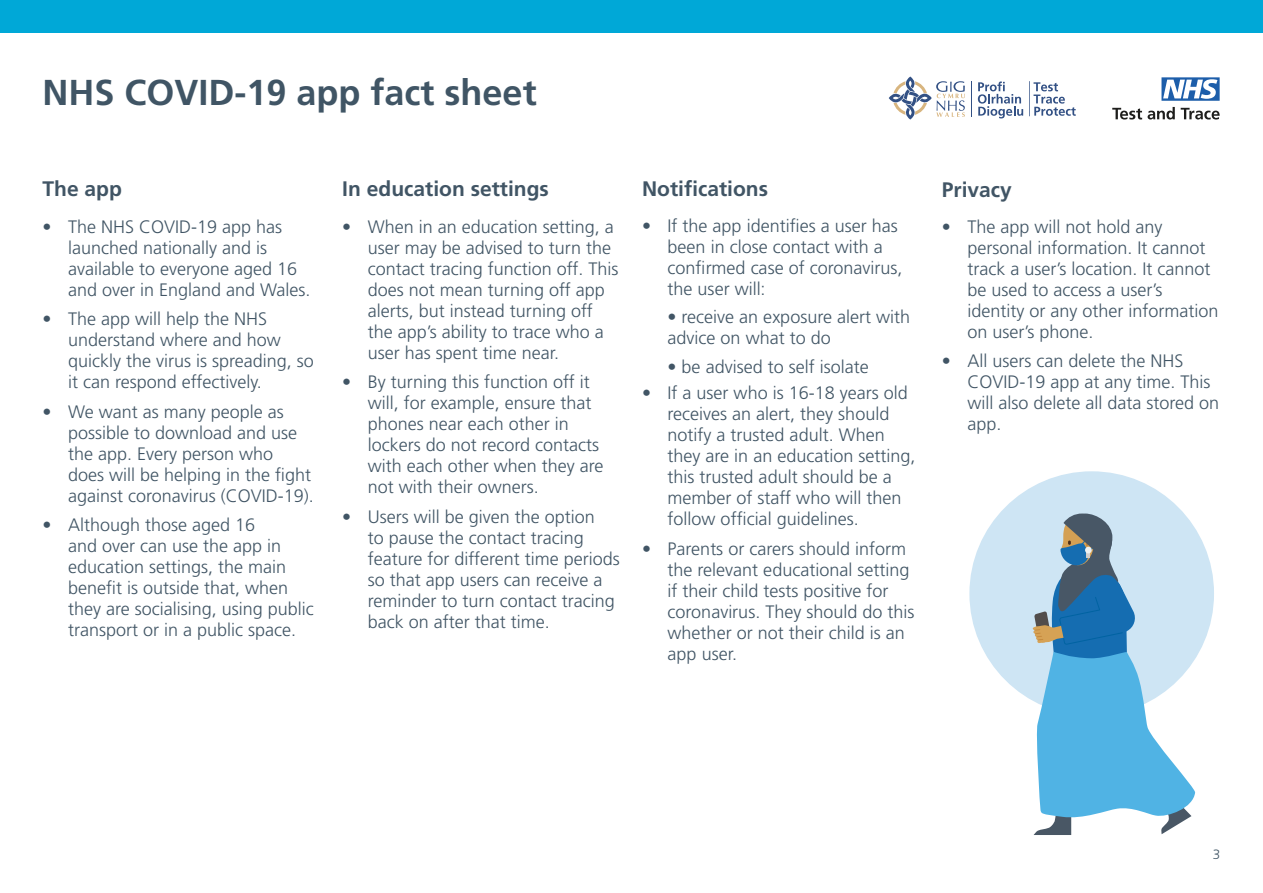
<style>
.page{position:relative;width:1263px;height:893px;background:#fff}
.page>*{position:absolute;margin:0;border:0;box-sizing:border-box;transform-origin:0 0}
.Page_title{font:700 36px "Frutiger";color:#405565}
.Text_title{font:700 21px "Frutiger";color:#415565}
.Bullet_point_text{font:300 18px/21px "Frutiger";color:#415565}
.t1{font:300 13.5px "Frutiger";color:#405565}
</style>
<div class="page">
<svg style="left:1161px;top:77px;width:58px;height:24px"></svg>
<svg style="left:1112px;top:107px;width:63px;height:13px"></svg>
<svg style="left:1181px;top:108px;width:38px;height:12px"></svg>
<div style="left:0;top:0;width:1263px;height:32px;background:#00a8d7"></div>
<hr style="left:1029px;top:81px;width:1px;height:35px;background:#325084">
<svg style="left:978px;top:82px;width:45px;height:36px"></svg>
<svg style="left:1033px;top:82px;width:43px;height:34px"></svg>
<hr style="left:971px;top:81px;width:1px;height:36px;background:#325084">
<svg style="left:889px;top:77px;width:76px;height:43px"></svg>
<div style="left:969px;top:471px;width:245px;height:245px;background:#cee5f4;border-radius:50%"></div>
<svg style="left:1033px;top:513px;width:162px;height:322px"></svg>
<div style="left:1085px;top:547px;width:7px;height:6px;background:#edf1f2;border-radius:50%"></div>
<p class="Page_title" style="left:43px;top:71px;width:496px">NHS COVID-19 app fact sheet</p>
<p class="Text_title" style="left:43px;top:176px;width:81px">The app</p>
<p class="Text_title" style="left:642px;top:176px;width:127px">Notifications</p>
<p class="Bullet_point_text" style="left:668px;top:215px;width:236px;text-indent:-26px">• If the app identifies a user has been in close contact with a confirmed case of coronavirus, the user will:</p>
<p class="Text_title" style="left:342px;top:176px;width:208px">In education settings</p>
<p class="Bullet_point_text" style="left:68px;top:216px;width:244px;text-indent:-26px">• The NHS COVID-19 app has launched nationally and is available to everyone aged 16 and over in England and Wales.</p>
<p class="Bullet_point_text" style="left:68px;top:308px;width:247px;text-indent:-26px">• The app will help the NHS understand where and how quickly the virus is spreading, so it can respond effectively.</p>
<p class="Bullet_point_text" style="left:68px;top:401px;width:247px;text-indent:-26px">• We want as many people as possible to download and use the app. Every person who<br>does will be helping in the fight against coronavirus (COVID-19).</p>
<p class="Bullet_point_text" style="left:68px;top:514px;width:247px;text-indent:-26px">• Although those aged 16<br>and over can use the app in education settings, the main benefit is outside that, when they are socialising, using public transport or in a public space.</p>
<p class="Bullet_point_text" style="left:368px;top:216px;width:252px;text-indent:-26px">• When in an education setting, a user may be advised to turn the contact tracing function off. This does not mean turning off app alerts, but instead turning off the app’s ability to trace who a user has spent time near.</p>
<p class="Bullet_point_text" style="left:368px;top:371px;width:237px;text-indent:-26px">• By turning this function off it will, for example, ensure that phones near each other in lockers do not record contacts with each other when they are not with their owners.</p>
<p class="Bullet_point_text" style="left:368px;top:506px;width:254px;text-indent:-26px">• Users will be given the option<br>to pause the contact tracing feature for different time periods so that app users can receive a reminder to turn contact tracing back on after that time.</p>
<p class="Bullet_point_text" style="left:668px;top:306px;width:244px">• receive an exposure alert with advice on what to do</p>
<p class="Bullet_point_text" style="left:668px;top:356px;width:203px">• be advised to self isolate</p>
<p class="Bullet_point_text" style="left:668px;top:383px;width:249px;text-indent:-26px">• If a user who is 16-18 years old receives an alert, they should notify a trusted adult. When they are in an education setting, this trusted adult should be a member of staff who will then follow official guidelines.</p>
<p class="Bullet_point_text" style="left:668px;top:538px;width:248px;text-indent:-26px">• Parents or carers should inform the relevant educational setting if their child tests positive for coronavirus. They should do this whether or not their child is an app user.</p>
<p class="Text_title" style="left:942px;top:177px;width:72px">Privacy</p>
<p class="Bullet_point_text" style="left:967px;top:216px;width:253px;text-indent:-26px">• The app will not hold any personal information. It cannot track a user’s location. It cannot be used to access a user’s identity or any other information on user’s phone.</p>
<p class="Bullet_point_text" style="left:967px;top:351px;width:253px;text-indent:-26px">• All users can delete the NHS<br>COVID-19 app at any time. This will also delete all data stored on app.</p>
<p class="t1" style="left:1213px;top:847px;width:9px">3</p>
</div>
